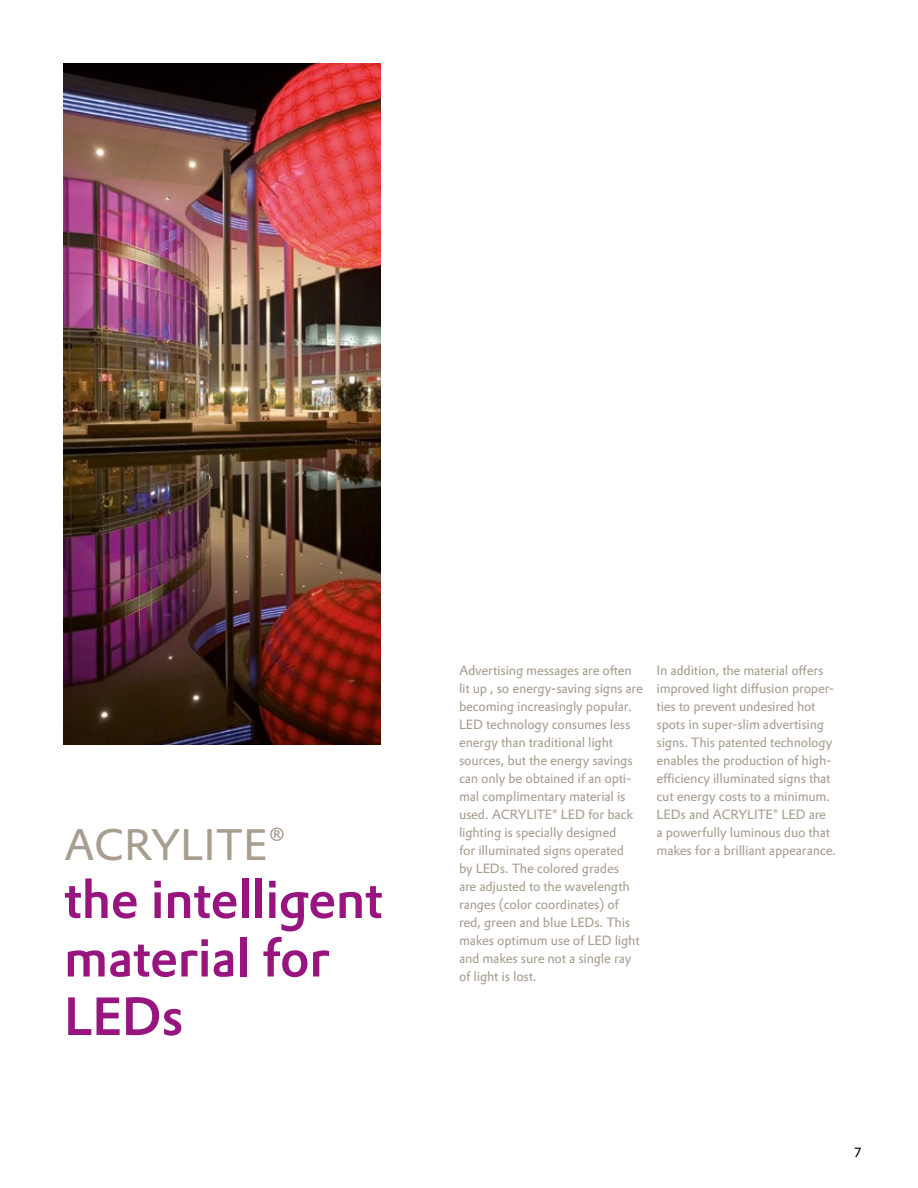
<style>
.page{position:relative;width:918px;height:1188px;background:#fff}
.page>*{position:absolute;margin:0;border:0;box-sizing:border-box;transform-origin:0 0}
.t1{font:500 52.65px/58.5px "Evonik Prokyon";letter-spacing:-.015em;color:#981580}
.t2{font:43.2px "Evonik Prokyon";color:#a79e90}
.t3{font:13.2px/18px "Evonik Prokyon";letter-spacing:-.015em;color:#a79e90}
.t4{font:13.2px "Evonik Prokyon";color:#000}
</style>
<div class="page">
<img style="left:64px;top:63px;width:316px;height:681px">
<h2 class="t2" style="left:64px;top:811px;width:224px">ACRYLITE®</h2>
<h1 class="t1" style="left:64px;top:866px;width:321px">the intelligent material for<br>LEDs</h1>
<p class="t3" style="left:459px;top:661px;width:185px">Advertising messages are often lit up , so energy-saving signs are becoming increasingly popular.<br>LED technology consumes less energy than traditional light sources, but the energy savings can only be obtained if an opti&shy;mal complimentary material is used. ACRYLITE® LED for back lighting is specially designed<br>for illuminated signs operated<br>by LEDs. The colored grades<br>are adjusted to the wavelength ranges (color coordinates) of red, green and blue LEDs. This makes optimum use of LED light and makes sure not a single ray of light is lost.</p>
<p class="t3" style="left:657px;top:660px;width:179px">In addition, the material offers improved light diffusion proper&shy;ties to prevent undesired hot spots in super-slim advertising signs. This patented technology enables the production of high&shy;efficiency illuminated signs that cut energy costs to a minimum.<br>LEDs and ACRYLITE® LED are a powerfully luminous duo that</p>
<p class="t3" style="left:657px;top:840px;width:181px">makes for a brilliant appearance.</p>
<p class="t4" style="left:854px;top:1142px;width:9px">7</p>
</div>
